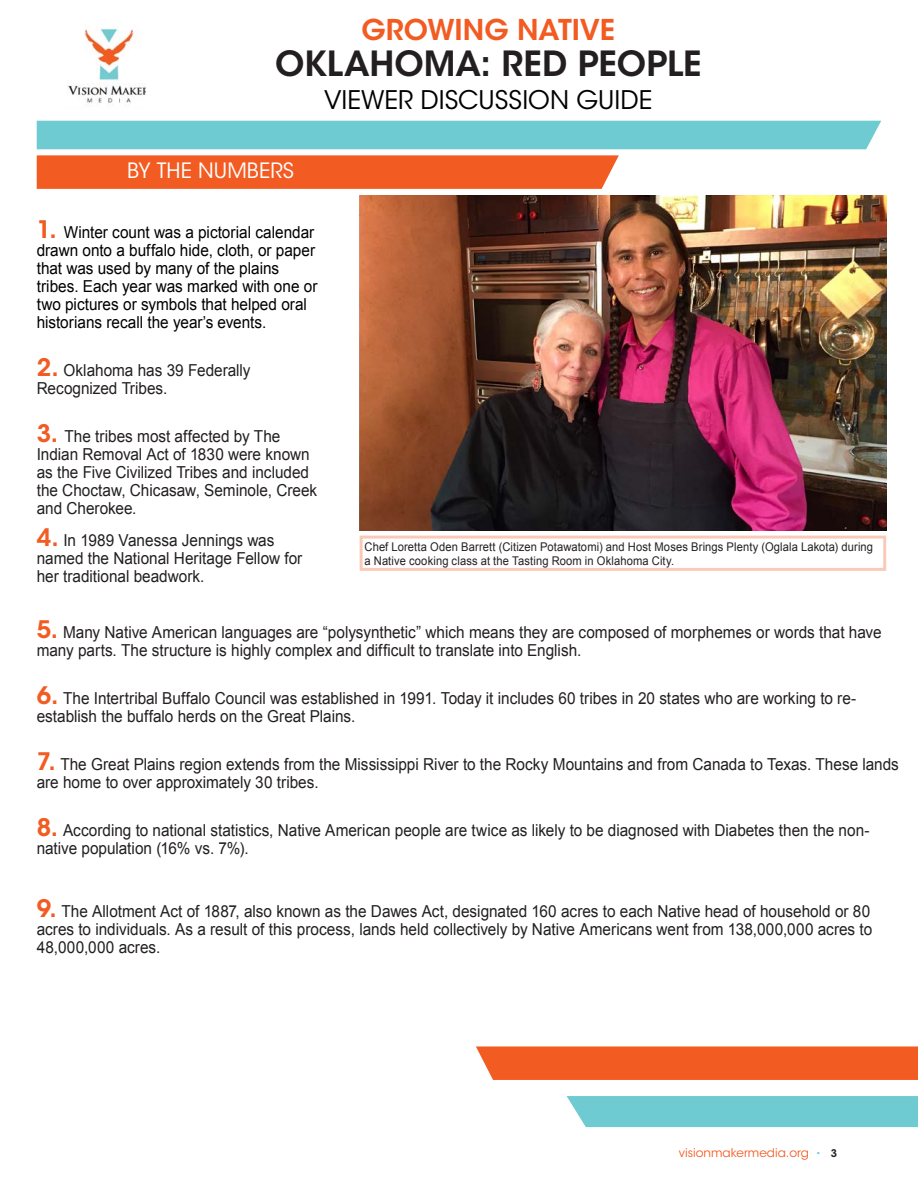
<style>
.page{position:relative;width:918px;height:1188px;background:#fff}
.page>*{position:absolute;margin:0;border:0;box-sizing:border-box;transform-origin:0 0}
.t1{font:600 34.5px "ITC Avant Garde Std";letter-spacing:-.005em;color:#231f20}
.t2{font:600 28.5px "ITC Avant Garde Std";letter-spacing:-.005em;color:#f25b21}
.t3{font:25.5px "ITC Avant Garde Std";letter-spacing:.005em;color:#000}
.photo_captions{font:21px "ITC Avant Garde Std";letter-spacing:.005em;color:#fff}
.photo_captions-2{font:16.5px/18px "Arial";color:#231f20;scale:.93 1}
.photo_captions-3{font:16.5px/18px "Arial";color:#000;scale:.93 1}
.photo_captions-4{font:12px/13.5px "Arial";letter-spacing:.01em;color:#231f20;scale:.93 1}
.t4{font:12px "ITC Avant Garde Std";color:#f25b21}
.s1{font-family:"ITC Avant Garde Std";font-weight:600;font-size:24px;color:#f25b21}
.s2{font-size:10.5px;color:#6fcbd2}
.s3{font-weight:600;font-size:10.5px;color:#231f20}
</style>
<div class="page">
<img style="left:68px;top:26px;width:78px;height:77px">
<div style="left:37px;top:121px;width:844px;height:28px;background:#6fcbd2"></div>
<svg style="left:37px;top:155px;width:582px;height:34px"></svg>
<img style="left:360px;top:195px;width:527px;height:335px">
<svg style="left:476px;top:1046px;width:442px;height:34px"></svg>
<div style="left:567px;top:1096px;width:351px;height:31px;background:#6fcbd2"></div>
<h2 class="t2" style="left:362px;top:12px;width:255px">GROWING NATIVE</h2>
<h1 class="t1" style="left:275px;top:42px;width:428px">OKLAHOMA: RED PEOPLE</h1>
<p class="photo_captions" style="left:127px;top:157px;width:168px">BY THE NUMBERS</p>
<h3 class="t3" style="left:324px;top:85px;width:330px">VIEWER DISCUSSION GUIDE</h3>
<p class="photo_captions-3" style="left:37px;top:223px;width:303px"><span class="s1">1.</span> Winter count was a pictorial calendar drawn onto a buffalo hide, cloth, or paper that was used by many of the plains tribes. Each year was marked with one or two pictures or symbols that helped oral historians recall the year’s events.</p>
<p class="photo_captions-2" style="left:37px;top:361px;width:232px"><span class="s1">2.</span> Oklahoma has 39 Federally<br>Recognized Tribes.</p>
<p class="photo_captions-2" style="left:37px;top:427px;width:303px"><span class="s1">3.</span> The tribes most affected by The Indian Removal Act of 1830 were known as the Five Civilized Tribes and included the Choctaw, Chicasaw, Seminole, Creek and Cherokee.</p>
<p class="photo_captions-2" style="left:37px;top:531px;width:287px"><span class="s1">4.</span> In 1989 Vanessa Jennings was named the National Heritage Fellow for her traditional beadwork.</p>
<p class="photo_captions-4" style="left:364px;top:540px;width:548px">Chef Loretta Oden Barrett (Citizen Potawatomi) and Host Moses Brings Plenty (Oglala Lakota) during a Native cooking class at the Tasting Room in Oklahoma City.</p>
<p class="photo_captions-2" style="left:37px;top:623px;width:910px"><span class="s1">5.</span> Many Native American languages are “polysynthetic” which means they are composed of morphemes or words that have many parts. The structure is highly complex and difficult to translate into English.</p>
<p class="photo_captions-2" style="left:37px;top:689px;width:883px"><span class="s1">6.</span> The Intertribal Buffalo Council was established in 1991. Today it includes 60 tribes in 20 states who are working to re&shy;establish the buffalo herds on the Great Plains.</p>
<p class="photo_captions-2" style="left:37px;top:755px;width:929px"><span class="s1">7.</span> The Great Plains region extends from the Mississippi River to the Rocky Mountains and from Canada to Texas. These lands are home to over approximately 30 tribes.</p>
<p class="photo_captions-2" style="left:37px;top:821px;width:897px"><span class="s1">8.</span> According to national statistics, Native American people are twice as likely to be diagnosed with Diabetes then the non&shy;native population (16% vs. 7%).</p>
<p class="photo_captions-2" style="left:37px;top:902px;width:900px"><span class="s1">9.</span> The Allotment Act of 1887, also known as the Dawes Act, designated 160 acres to each Native head of household or 80 acres to individuals. As a result of this process, lands held collectively by Native Americans went from 138,000,000 acres to<br>48,000,000 acres.</p>
<p class="t4" style="left:679px;top:1146px;width:160px">visionmakermedia.org <span class="s2">•</span> <span class="s3">3</span></p>
</div>
